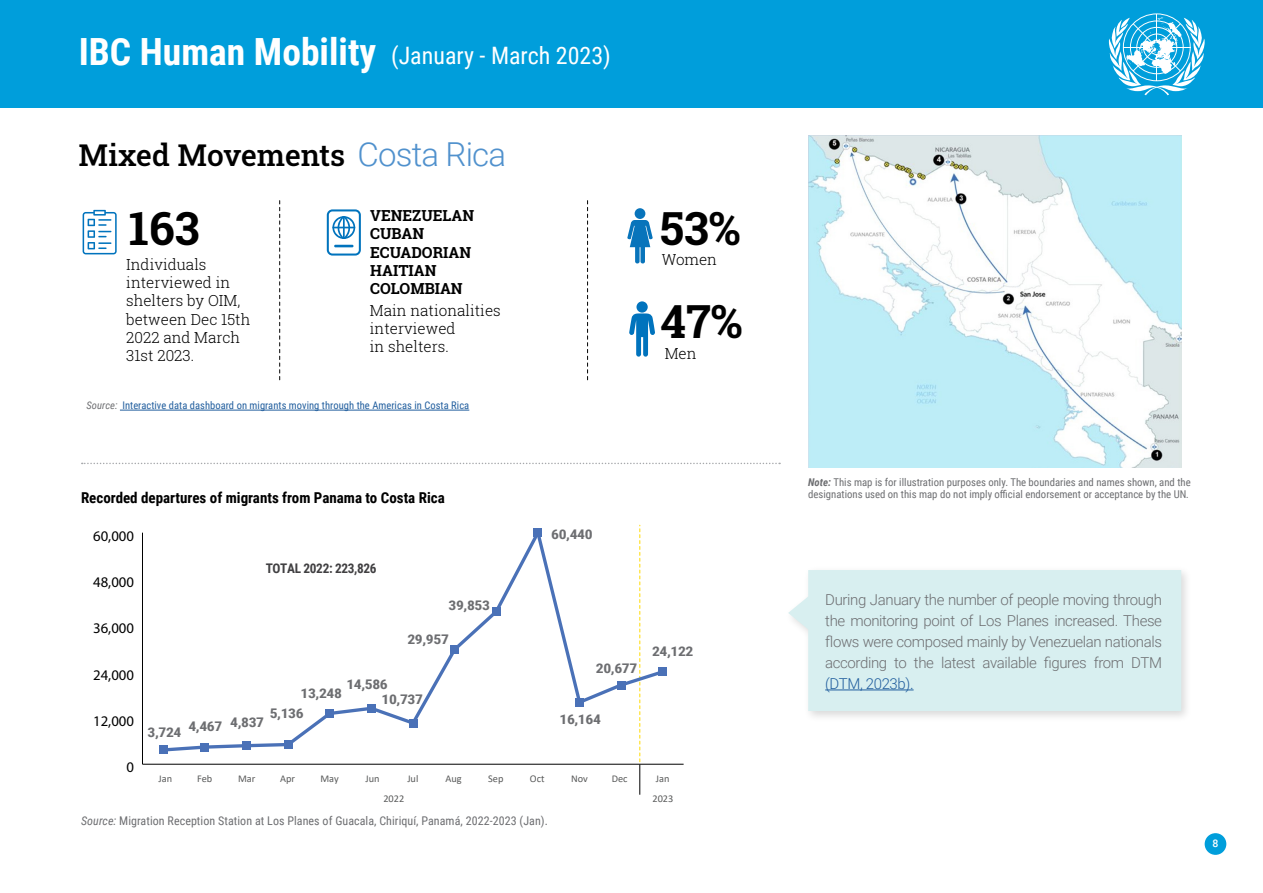
<style>
.page{position:relative;width:1263px;height:893px;background:#fff}
.page>*{position:absolute;margin:0;border:0;box-sizing:border-box;transform-origin:0 0}
.t1{font:700 45.6px "Roboto Slab";color:#000}
.t2{font:700 37.5px "Roboto Condensed";color:#fff}
.t3{font:500 30px "Roboto Slab";color:#000}
.t4{font:24px "Roboto Condensed";color:#fff}
.t5{font:300 15.15px/18.3px "Roboto Slab";color:#000}
.t6{font:700 15.15px/18.3px "Roboto Slab";color:#000}
.t7{font:300 15px/21px "Roboto";letter-spacing:-.025em;color:#6d6e71;text-align:justify}
.t8{font:700 15px "Roboto Condensed";color:#000}
.t9{font:300 15px "Roboto";letter-spacing:-.025em;color:#215e9e}
.t10{font:14.7px "Myriad Pro";color:#000}
.t11{font:700 13.2px/15.5px "Roboto Condensed";letter-spacing:-.025em;color:#6d6e71;scale:1.18 1}
.t12{font:700 13.2px "Roboto Condensed";letter-spacing:-.025em;color:#414042}
.t13{font:12px "Roboto Condensed";letter-spacing:.005em;color:#6d6e71}
.t14{font:10.8px/12px "Roboto Condensed";color:#6d6e71}
.t15{font:10.5px "Roboto Condensed";letter-spacing:.005em;color:#215e9e}
.t16{font:500 10.5px "Roboto";color:#fff}
.t17{font:10.35px "Calibri";color:#595a5a}
.s1{font-family:"Roboto";font-weight:300;font-size:33px;color:#5091cd}
.s2{font-style:italic;color:#6d6e71}
.s3{font-style:italic}
.s4{font-weight:700;font-style:italic}
</style>
<div class="page">
<div style="left:0;top:0;width:1263px;height:107px;background:#009edb"></div>
<svg style="left:1109px;top:13px;width:96px;height:82px"></svg>
<div style="left:1205px;top:833px;width:21px;height:22px;background:#009edb;border-radius:50%"></div>
<div style="left:784px;top:565px;width:409px;height:157px;background:#000;opacity:.15"></div>
<div style="left:788px;top:570px;width:393px;height:141px;background:#d8eff0"></div>
<hr style="left:825px;top:690px;width:89px;height:1px;background:#215e9e">
<hr style="left:120px;top:410px;width:349px;height:1px;background:#215e9e">
<img style="left:808px;top:135px;width:374px;height:333px">
<hr style="left:142px;top:764px;width:542px;height:1px;background:#000">
<hr style="left:142px;top:533px;width:1px;height:231px;background:#000">
<svg style="left:168px;top:525px;width:490px;height:237px"></svg>
<div style="left:658px;top:667px;width:9px;height:9px;background:#4a71b7"></div>
<div style="left:617px;top:681px;width:9px;height:8px;background:#4a71b7"></div>
<div style="left:575px;top:698px;width:9px;height:9px;background:#4a71b7"></div>
<div style="left:533px;top:528px;width:9px;height:9px;background:#4a71b7"></div>
<div style="left:492px;top:607px;width:9px;height:9px;background:#4a71b7"></div>
<div style="left:450px;top:645px;width:9px;height:9px;background:#4a71b7"></div>
<div style="left:409px;top:719px;width:8px;height:8px;background:#4a71b7"></div>
<div style="left:367px;top:704px;width:9px;height:9px;background:#4a71b7"></div>
<div style="left:325px;top:709px;width:9px;height:9px;background:#4a71b7"></div>
<div style="left:284px;top:740px;width:9px;height:9px;background:#4a71b7"></div>
<div style="left:242px;top:741px;width:9px;height:9px;background:#4a71b7"></div>
<div style="left:200px;top:743px;width:9px;height:8px;background:#4a71b7"></div>
<div style="left:159px;top:745px;width:9px;height:9px;background:#4a71b7"></div>
<hr style="left:639px;top:764px;width:1px;height:31px;background:#000">
<svg style="left:82px;top:463px;width:698px;height:1px"></svg>
<svg style="left:327px;top:209px;width:34px;height:47px"></svg>
<svg style="left:279px;top:200px;width:1px;height:180px"></svg>
<svg style="left:587px;top:200px;width:1px;height:180px"></svg>
<div style="left:636px;top:301px;width:12px;height:12px;background:#0073bd;border-radius:50%"></div>
<svg style="left:629px;top:313px;width:26px;height:44px"></svg>
<svg style="left:627px;top:220px;width:26px;height:43px"></svg>
<div style="left:635px;top:208px;width:10px;height:11px;background:#0874bb;border-radius:50%"></div>
<svg style="left:83px;top:210px;width:34px;height:44px"></svg>
<h2 class="t2" style="left:79px;top:26px;width:299px">IBC Human Mobility</h2>
<h3 class="t4" style="left:391px;top:39px;width:221px">(January - March 2023)</h3>
<h3 class="t3" style="left:79px;top:135px;width:429px">Mixed Movements <span class="s1">Costa Rica</span></h3>
<h1 class="t1" style="left:129px;top:197px;width:72px">163</h1>
<p class="t5" style="left:126px;top:255px;width:126px">Individuals interviewed in shelters by OIM, between Dec 15th<br>2022 and March<br>31st 2023.</p>
<p class="t6" style="left:370px;top:206px;width:106px">VENEZUELAN<br>CUBAN<br>ECUADORIAN<br>HAITIAN<br>COLOMBIAN</p>
<p class="t5" style="left:370px;top:301px;width:132px">Main nationalities interviewed<br>in shelters.</p>
<h1 class="t1" style="left:660px;top:290px;width:84px">47%</h1>
<h1 class="t1" style="left:660px;top:197px;width:82px">53%</h1>
<p class="t5" style="left:662px;top:250px;width:57px">Women</p>
<p class="t5" style="left:665px;top:344px;width:33px">Men</p>
<p class="t15" style="left:87px;top:398px;width:384px"><span class="s2">Source:</span> Interactive data dashboard on migrants moving through the Americas in Costa Rica</p>
<p class="t8" style="left:81px;top:487px;width:365px">Recorded departures of migrants from Panama to Costa Rica</p>
<p class="t10" style="left:93px;top:527px;width:42px">60,000</p>
<p class="t10" style="left:93px;top:573px;width:42px">48,000</p>
<p class="t10" style="left:93px;top:619px;width:42px">36,000</p>
<p class="t10" style="left:93px;top:666px;width:42px">24,000</p>
<p class="t10" style="left:93px;top:712px;width:42px">12,000</p>
<p class="t10" style="left:126px;top:758px;width:9px">0</p>
<p class="t12" style="left:266px;top:559px;width:112px">TOTAL 2022: 223,826</p>
<p class="t11" style="left:448px;top:597px;width:37px">39,853</p>
<p class="t11" style="left:407px;top:631px;width:37px">29,957</p>
<p class="t11" style="left:300px;top:685px;width:37px">13,248</p>
<p class="t11" style="left:382px;top:676px;width:37px;text-indent:-35px">14,586<br>10,737</p>
<p class="t11" style="left:270px;top:705px;width:30px">5,136</p>
<p class="t11" style="left:188px;top:716px;width:66px">4,467 4,837</p>
<p class="t11" style="left:148px;top:724px;width:30px">3,724</p>
<p class="t11" style="left:551px;top:526px;width:37px">60,440</p>
<p class="t11" style="left:596px;top:660px;width:37px">20,677</p>
<p class="t11" style="left:559px;top:711px;width:37px">16,164</p>
<p class="t11" style="left:652px;top:643px;width:37px">24,122</p>
<p class="t17" style="left:159px;top:771px;width:15px">Jan</p>
<p class="t17" style="left:197px;top:771px;width:17px">Feb</p>
<p class="t17" style="left:238px;top:771px;width:19px">Mar</p>
<p class="t17" style="left:280px;top:771px;width:17px">Apr</p>
<p class="t17" style="left:320px;top:771px;width:20px">May</p>
<p class="t17" style="left:365px;top:771px;width:16px">Jun</p>
<p class="t17" style="left:407px;top:771px;width:13px">Jul</p>
<p class="t17" style="left:445px;top:771px;width:18px">Aug</p>
<p class="t17" style="left:488px;top:771px;width:17px">Sep</p>
<p class="t17" style="left:530px;top:771px;width:16px">Oct</p>
<p class="t17" style="left:571px;top:771px;width:18px">Nov</p>
<p class="t17" style="left:612px;top:771px;width:17px">Dec</p>
<p class="t17" style="left:656px;top:771px;width:15px">Jan</p>
<p class="t17" style="left:383px;top:791px;width:22px">2022</p>
<p class="t17" style="left:652px;top:791px;width:22px">2023</p>
<p class="t13" style="left:81px;top:812px;width:468px"><span class="s3">Source:</span> Migration Reception Station at Los Planes of Guacala, Chiriquí, Panamá, 2022-2023 (Jan).</p>
<p class="t14" style="left:808px;top:476px;width:384px"><span class="s4">Note:</span> This map is for illustration purposes only. The boundaries and names shown, and the designations used on this map do not imply official endorsement or acceptance by the UN<span class="s3">.</span></p>
<p class="t7" style="left:825px;top:588px;width:338px">During January the number of people moving through the monitoring point of Los Planes increased. These flows were composed mainly by Venezuelan nationals according to the latest available figures from DTM</p>
<p class="t9" style="left:825px;top:673px;width:90px">(DTM, 2023b).</p>
<p class="t16" style="left:1212px;top:836px;width:7px">8</p>
</div>
